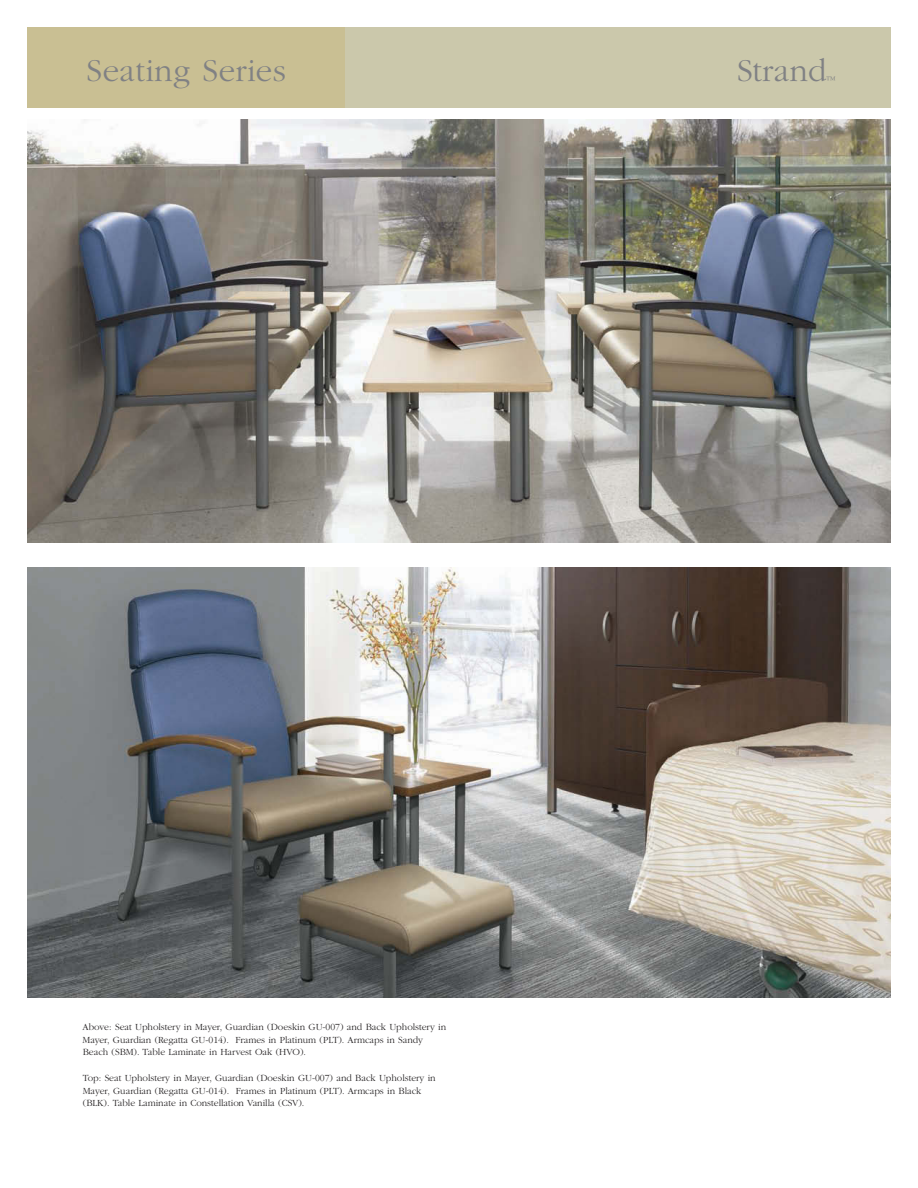
<style>
.page{position:relative;width:918px;height:1188px;background:#fff}
.page>*{position:absolute;margin:0;border:0;box-sizing:border-box;transform-origin:0 0}
.t1{font:300 33px "ITC Garamond Std";letter-spacing:.01em;color:#808184}
.t2{font:300 10.5px "ITC Garamond Std";color:#808184}
.t3{font:300 9.75px/12.8px "ITC Garamond Std";letter-spacing:-.005em;color:#272425}
</style>
<div class="page">
<div style="left:27px;top:27px;width:319px;height:81px;background:#c9bf93"></div>
<div style="left:346px;top:27px;width:545px;height:81px;background:#cbc8ab"></div>
<img style="left:27px;top:119px;width:864px;height:423px">
<img style="left:27px;top:567px;width:864px;height:430px">
<h1 class="t1" style="left:87px;top:59px;width:201px">Seating Series</h1>
<h1 class="t1" style="left:737px;top:59px;width:91px">Strand</h1>
<p class="t2" style="left:826px;top:75px;width:11px">™</p>
<p class="t3" style="left:82px;top:1021px;width:365px">Above: Seat Upholstery in Mayer, Guardian (Doeskin GU-007) and Back Upholstery in<br>Mayer, Guardian (Regatta GU-014). Frames in Platinum (PLT). Armcaps in Sandy<br>Beach (SBM). Table Laminate in Harvest Oak (HVO).</p>
<p class="t3" style="left:83px;top:1072px;width:355px">Top: Seat Upholstery in Mayer, Guardian (Doeskin GU-007) and Back Upholstery in<br>Mayer, Guardian (Regatta GU-014). Frames in Platinum (PLT). Armcaps in Black (BLK). Table Laminate in Constellation Vanilla (CSV).</p>
</div>
